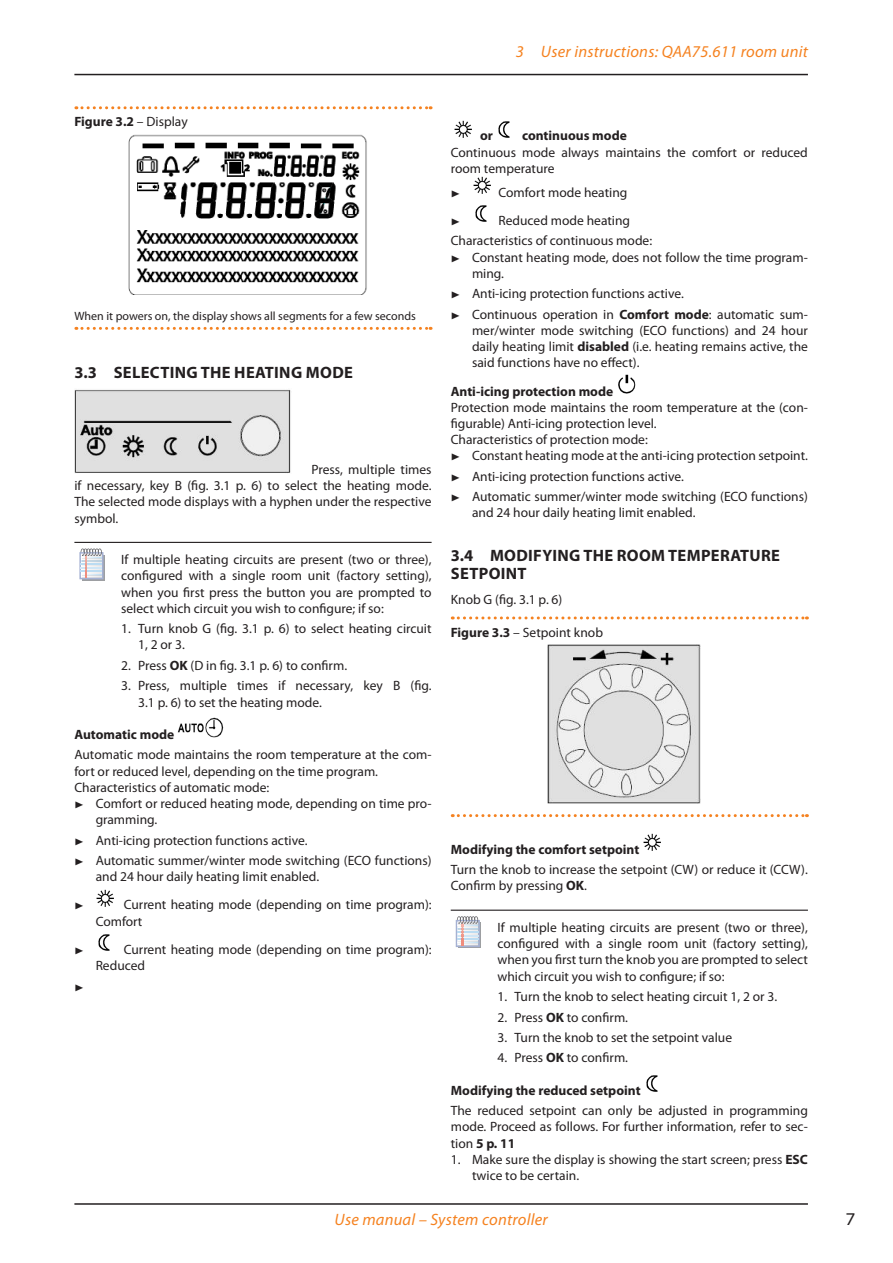
<style>
.page{position:relative;width:893px;height:1263px;background:#fff}
.page>*{position:absolute;margin:0;border:0;box-sizing:border-box;transform-origin:0 0}
.t1{font:semi-expanded 18px "Myriad Pro";color:#231f20}
.title2{font:700 16.5px/18px "Myriad Pro";letter-spacing:.02em;color:#231f20}
.t2{font:italic 16.5px "Myriad Pro";letter-spacing:.015em;color:#f58220}
.iconText{font:13.5px/16.2px "Myriad Pro";color:#231f20}
.text{font:13.5px/16.2px "Myriad Pro";color:#231f20}
.title3{font:700 13.5px "Myriad Pro";color:#231f20}
.text-2{font:700 13.5px "Myriad Pro";color:#231f20}
.figureTitle{font:13.5px "Myriad Pro";color:#231f20}
.figureTitle-2{font:700 13.5px "Myriad Pro";color:#231f20}
.figureDescrizione{font:12px "Myriad Pro";color:#231f20}
.s1{font-weight:400}
.s2{font-weight:700}
</style>
<div class="page">
<hr style="left:74px;top:74px;width:734px;height:1px;background:#231f20">
<hr style="left:74px;top:1203px;width:734px;height:2px;background:#231f20">
<hr style="left:74px;top:542px;width:358px;height:1px;background:#231f20">
<svg style="left:76px;top:106px;width:355px;height:3px"></svg>
<svg style="left:76px;top:327px;width:355px;height:3px"></svg>
<img style="left:128px;top:134px;width:239px;height:160px">
<img style="left:74px;top:389px;width:217px;height:84px">
<img style="left:177px;top:717px;width:47px;height:21px">
<img style="left:96px;top:889px;width:18px;height:18px">
<img style="left:98px;top:934px;width:12px;height:17px">
<hr style="left:451px;top:910px;width:357px;height:1px;background:#231f20">
<img style="left:454px;top:120px;width:18px;height:18px">
<img style="left:498px;top:121px;width:12px;height:17px">
<img style="left:473px;top:176px;width:18px;height:18px">
<img style="left:475px;top:205px;width:12px;height:17px">
<img style="left:618px;top:374px;width:18px;height:20px">
<svg style="left:452px;top:616px;width:355px;height:3px"></svg>
<svg style="left:452px;top:814px;width:355px;height:3px"></svg>
<img style="left:548px;top:644px;width:152px;height:160px">
<img style="left:643px;top:833px;width:18px;height:18px">
<img style="left:646px;top:1075px;width:12px;height:17px">
<svg style="left:82px;top:555px;width:23px;height:25px"></svg>
<svg style="left:79px;top:548px;width:25px;height:31px"></svg>
<div style="left:459px;top:923px;width:22px;height:25px;background:#9d9fa2"></div>
<svg style="left:456px;top:916px;width:24px;height:31px"></svg>
<p class="t2" style="left:516px;top:42px;width:294px">3 User instructions: QAA75.611 room unit</p>
<p class="figureTitle-2" style="left:74px;top:113px;width:115px">Figure 3.2 <span class="s1">– Display</span></p>
<p class="figureDescrizione" style="left:74px;top:308px;width:343px">When it powers on, the display shows all segments for a few seconds</p>
<p class="title2" style="left:74px;top:362px;width:280px">3.3 SELECTING THE HEATING MODE</p>
<p class="text" style="left:74px;top:461px;width:359px;text-align:justify;text-indent:237px">Press, multiple times if necessary, key B (fig. 3.1 p. 6) to select the heating mode.<br>The selected mode displays with a hyphen under the respective symbol.</p>
<p class="iconText" style="left:121px;top:551px;width:312px;text-align:justify">If multiple heating circuits are present (two or three), configured with a single room unit (factory setting), when you first press the button you are prompted to select which circuit you wish to configure; if so:</p>
<p class="iconText" style="left:138px;top:620px;width:295px;text-indent:-17px">1. Turn knob G (fig. 3.1 p. 6) to select heating circuit<br>1, 2 or 3.</p>
<p class="iconText" style="left:121px;top:657px;width:227px">2. Press <span class="s2">OK</span> (D in fig. 3.1 p. 6) to confirm.</p>
<p class="iconText" style="left:138px;top:677px;width:295px;text-indent:-17px">3. Press, multiple times if necessary, key B (fig.<br>3.1 p. 6) to set the heating mode.</p>
<p class="title3" style="left:74px;top:725px;width:101px">Automatic mode</p>
<p class="text" style="left:74px;top:746px;width:359px">Automatic mode maintains the room temperature at the com&shy;fort or reduced level, depending on the time program.</p>
<p class="text" style="left:74px;top:779px;width:196px">Characteristics of automatic mode:</p>
<p class="iconText" style="left:96px;top:795px;width:337px;text-indent:-21px">▶ Comfort or reduced heating mode, depending on time pro&shy;gramming.</p>
<p class="iconText" style="left:74px;top:832px;width:235px">▶ Anti-icing protection functions active.</p>
<p class="iconText" style="left:96px;top:852px;width:337px;text-indent:-21px">▶ Automatic summer/winter mode switching (ECO functions) and 24 hour daily heating limit enabled.</p>
<p class="iconText" style="left:96px;top:896px;width:337px;text-indent:28px">Current heating mode (depending on time program):<br>Comfort</p>
<p class="iconText" style="left:96px;top:941px;width:337px;text-indent:28px">Current heating mode (depending on time program):<br>Reduced</p>
<p class="text-2" style="left:480px;top:127px;width:14px">or</p>
<p class="text-2" style="left:522px;top:127px;width:106px">continuous mode</p>
<p class="text" style="left:451px;top:144px;width:359px">Continuous mode always maintains the comfort or reduced room temperature</p>
<p class="iconText" style="left:498px;top:184px;width:130px">Comfort mode heating</p>
<p class="iconText" style="left:498px;top:212px;width:133px">Reduced mode heating</p>
<p class="text" style="left:451px;top:233px;width:203px">Characteristics of continuous mode:</p>
<p class="iconText" style="left:472px;top:249px;width:337px;text-indent:-21px">▶ Constant heating mode, does not follow the time program&shy;ming.</p>
<p class="iconText" style="left:451px;top:285px;width:235px">▶ Anti-icing protection functions active.</p>
<p class="iconText" style="left:472px;top:306px;width:337px;text-align:justify;text-indent:-21px">▶ Continuous operation in <span class="s2">Comfort mode</span>: automatic sum&shy;mer/winter mode switching (ECO functions) and 24 hour daily heating limit <span class="s2">disabled</span> (i.e. heating remains active, the said functions have no effect).</p>
<p class="text-2" style="left:451px;top:382px;width:164px">Anti-icing protection mode</p>
<p class="text" style="left:451px;top:399px;width:359px">Protection mode maintains the room temperature at the (con&shy;figurable) Anti-icing protection level.</p>
<p class="text" style="left:451px;top:431px;width:199px">Characteristics of protection mode:</p>
<p class="iconText" style="left:451px;top:447px;width:359px">▶ Constant heating mode at the anti-icing protection setpoint.</p>
<p class="iconText" style="left:451px;top:468px;width:235px">▶ Anti-icing protection functions active.</p>
<p class="iconText" style="left:472px;top:488px;width:337px;text-indent:-21px">▶ Automatic summer/winter mode switching (ECO functions) and 24 hour daily heating limit enabled.</p>
<p class="title2" style="left:451px;top:546px;width:331px">3.4 MODIFYING THE ROOM TEMPERATURE<br>SETPOINT</p>
<p class="text" style="left:451px;top:591px;width:113px">Knob G (fig. 3.1 p. 6)</p>
<p class="figureTitle" style="left:451px;top:624px;width:154px"><span class="s2">Figure 3.3</span> – Setpoint knob</p>
<p class="title3" style="left:451px;top:840px;width:190px">Modifying the comfort setpoint</p>
<p class="text" style="left:451px;top:861px;width:359px">Turn the knob to increase the setpoint (CW) or reduce it (CCW).<br>Confirm by pressing <span class="s2">OK</span>.</p>
<p class="iconText" style="left:497px;top:919px;width:312px;text-align:justify">If multiple heating circuits are present (two or three), configured with a single room unit (factory setting), when you first turn the knob you are prompted to select which circuit you wish to configure; if so:</p>
<p class="iconText" style="left:497px;top:988px;width:281px">1. Turn the knob to select heating circuit 1, 2 or 3.</p>
<p class="iconText" style="left:497px;top:1009px;width:132px">2. Press <span class="s2">OK</span> to confirm.</p>
<p class="iconText" style="left:497px;top:1029px;width:236px">3. Turn the knob to set the setpoint value</p>
<p class="iconText" style="left:497px;top:1049px;width:132px">4. Press <span class="s2">OK</span> to confirm.</p>
<p class="title3" style="left:451px;top:1081px;width:191px">Modifying the reduced setpoint</p>
<p class="text" style="left:451px;top:1102px;width:359px;text-align:justify">The reduced setpoint can only be adjusted in programming mode. Proceed as follows. For further information, refer to sec&shy;tion <span class="s2">5 p. 11</span></p>
<p class="iconText" style="left:472px;top:1151px;width:337px;text-indent:-21px">1. Make sure the display is showing the start screen; press <span class="s2">ESC </span>twice to be certain.</p>
<p class="t2" style="left:334px;top:1210px;width:215px">Use manual – System controller</p>
<h1 class="t1" style="left:845px;top:1208px;width:12px">7</h1>
</div>
